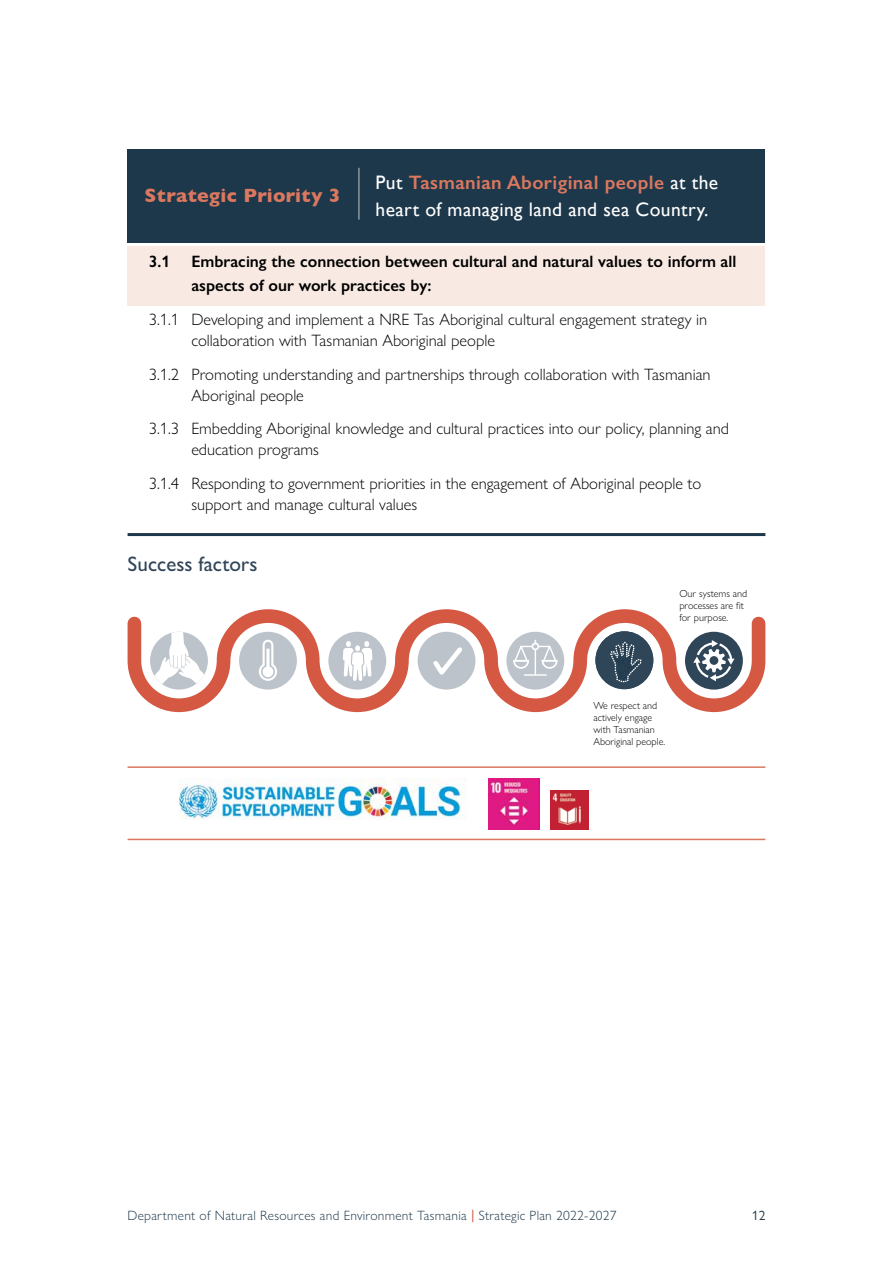
<style>
.page{position:relative;width:893px;height:1263px;background:#fff}
.page>*{position:absolute;margin:0;border:0;box-sizing:border-box;transform-origin:0 0}
.Heading_3{font:500 21px "Gill Sans Nova";color:#2f4558}
.t1{font:19.5px/27px "Gill Sans";letter-spacing:.02em;color:#fff}
.t2{font:700 19.5px "Gill Sans";letter-spacing:.02em;color:#db785f}
.Priority_text{font:300 16.5px/21px "Gill Sans Nova";color:#000}
.Priority_text-2{font:600 16.5px/24px "Gill Sans Nova";color:#000}
.t3{font:300 13.5px "Gill Sans Nova";letter-spacing:.02em;color:#1e384b}
.t4{font:13.5px "Gill Sans Nova";color:#1e384b}
.priority_text{font:300 10.2px/12px "Gill Sans Nova";color:#000}
.s1{font-weight:600;color:#db785f}
.s2{font-weight:500;color:#d45842}
</style>
<div class="page">
<div style="left:128px;top:149px;width:637px;height:93px;background:#1e384b"></div>
<div style="left:128px;top:247px;width:637px;height:59px;background:#f8e9e2"></div>
<hr style="left:358px;top:168px;width:2px;height:52px;background:#a4acb8">
<svg style="left:127px;top:609px;width:639px;height:104px"></svg>
<div style="left:328px;top:632px;width:58px;height:58px;background:#bdc3cb;border-radius:50%"></div>
<svg style="left:343px;top:641px;width:29px;height:40px"></svg>
<div style="left:685px;top:632px;width:58px;height:58px;background:#2f4558;border-radius:50%"></div>
<svg style="left:693px;top:640px;width:41px;height:41px"></svg>
<div style="left:506px;top:632px;width:58px;height:58px;background:#bdc3cb;border-radius:50%"></div>
<hr style="left:524px;top:674px;width:22px;height:2px;background:#fff">
<svg style="left:512px;top:640px;width:46px;height:35px"></svg>
<div style="left:239px;top:632px;width:58px;height:58px;background:#bdc3cb;border-radius:50%"></div>
<svg style="left:259px;top:640px;width:18px;height:41px"></svg>
<div style="left:418px;top:632px;width:57px;height:58px;background:#bdc3cb;border-radius:50%"></div>
<svg style="left:433px;top:647px;width:29px;height:25px"></svg>
<div style="left:595px;top:631px;width:58px;height:58px;background:#2f4558;border-radius:50%"></div>
<svg style="left:610px;top:642px;width:31px;height:40px"></svg>
<img style="left:180px;top:779px;width:286px;height:40px">
<img style="left:489px;top:778px;width:51px;height:51px">
<img style="left:550px;top:791px;width:38px;height:38px">
<hr style="left:128px;top:766px;width:637px;height:2px;background:#db785f">
<hr style="left:128px;top:839px;width:637px;height:1px;background:#db785f">
<hr style="left:128px;top:533px;width:637px;height:3px;background:#1e384b">
<p class="t2" style="left:145px;top:180px;width:197px">Strategic Priority 3</p>
<p class="t1" style="left:376px;top:169px;width:344px">Put <span class="s1">Tasmanian Aboriginal people</span> at the heart of managing land and sea Country.</p>
<p class="Priority_text-2" style="left:149px;top:249px;width:23px">3.1</p>
<p class="Priority_text-2" style="left:191px;top:249px;width:547px">Embracing the connection between cultural and natural values to inform all aspects of our work practices by:</p>
<p class="Priority_text" style="left:191px;top:309px;width:517px;text-indent:-43px">3.1.1 Developing and implement a NRE Tas Aboriginal cultural engagement strategy in collaboration with Tasmanian Aboriginal people</p>
<p class="Priority_text" style="left:191px;top:363px;width:521px;text-indent:-43px">3.1.2 Promoting understanding and partnerships through collaboration with Tasmanian<br>Aboriginal people</p>
<p class="Priority_text" style="left:191px;top:418px;width:539px;text-indent:-43px">3.1.3 Embedding Aboriginal knowledge and cultural practices into our policy, planning and education programs</p>
<p class="Priority_text" style="left:191px;top:473px;width:511px;text-indent:-43px">3.1.4 Responding to government priorities in the engagement of Aboriginal people to support and manage cultural values</p>
<p class="Heading_3" style="left:128px;top:551px;width:131px">Success factors</p>
<p class="priority_text" style="left:679px;top:587px;width:69px">Our systems and processes are fit for purpose.</p>
<p class="priority_text" style="left:593px;top:699px;width:73px">We respect and actively engage with Tasmanian<br>Aboriginal people.</p>
<p class="t3" style="left:128px;top:1207px;width:491px">Department of Natural Resources and Environment Tasmania <span class="s2">|</span> Strategic Plan 2022-2027</p>
<p class="t4" style="left:752px;top:1207px;width:15px">12</p>
</div>
